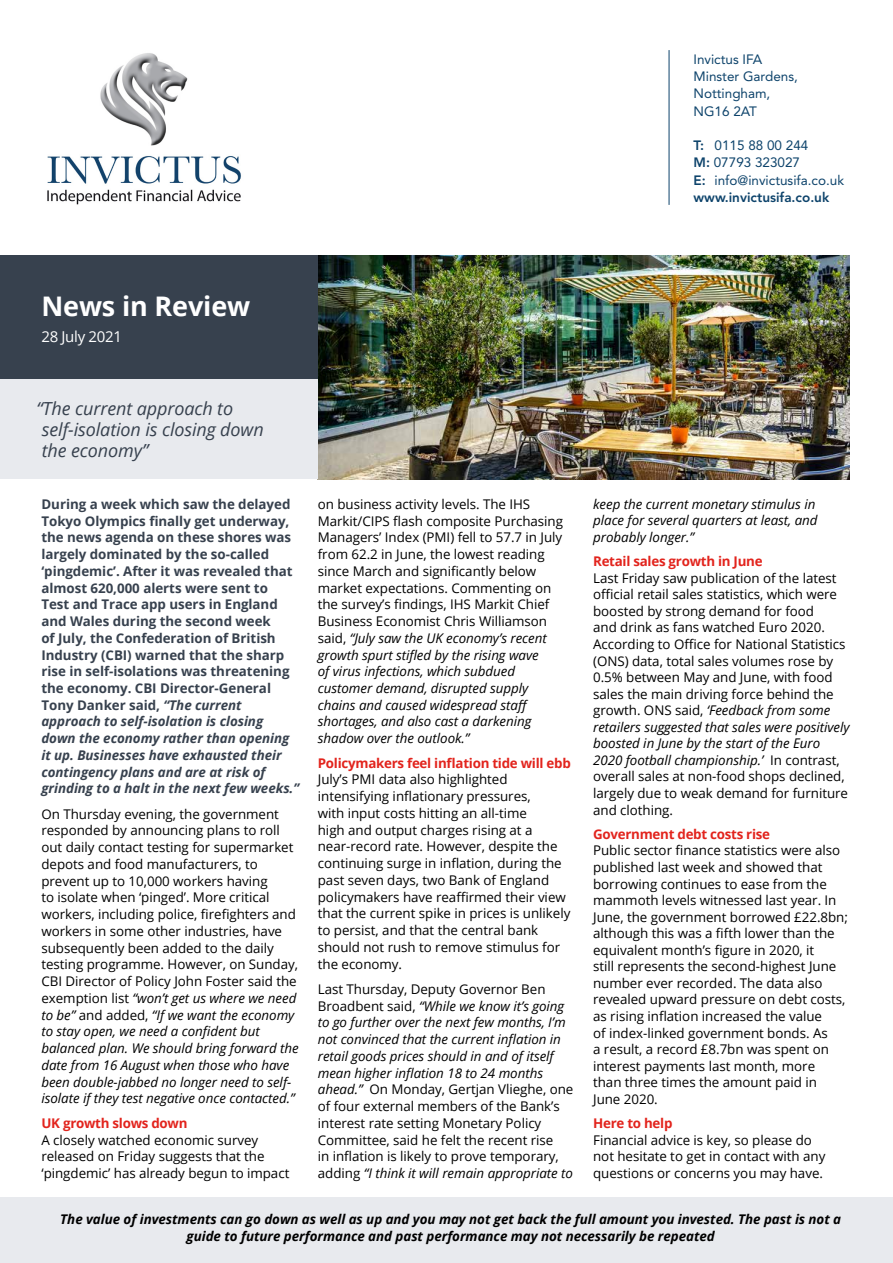
<style>
.page{position:relative;width:893px;height:1263px;background:#fff}
.page>*{position:absolute;margin:0;border:0;box-sizing:border-box;transform-origin:0 0}
.t1{font:700 27px "Open Sans";letter-spacing:-.005em;color:#fff}
.t2{font:italic 18px/21px "Open Sans";letter-spacing:-.005em;color:#37414e}
.t3{font:15px "Open Sans";letter-spacing:-.02em;color:#fff}
.t4{font:13.5px/17.2px "Avenir LT Std";color:#0d436b}
.t5{font:13.35px/16.8px "Open Sans";letter-spacing:-.005em;color:#000}
.t6{font:700 13.35px/16.8px "Open Sans";letter-spacing:-.005em;color:#37414e}
.t7{font:italic 700 13.35px/16.5px "Open Sans";letter-spacing:-.005em;color:#000;text-align:center}
.t8{font:700 13.35px "Open Sans";letter-spacing:-.02em;color:#e2241d}
.t9{font:italic 13.35px/16.5px "Open Sans";letter-spacing:-.005em;color:#000}
.s1{font-weight:800}
.s2{font-style:italic}
</style>
<div class="page">
<img style="left:318px;top:255px;width:531px;height:224px">
<div style="left:0;top:1197px;width:893px;height:66px;background:#e8eaee"></div>
<div style="left:0;top:378px;width:318px;height:101px;background:#e8eaee"></div>
<div style="left:0;top:255px;width:318px;height:123px;background:#37414e"></div>
<img style="left:47px;top:53px;width:194px;height:152px">
<hr style="left:669px;top:50px;width:1px;height:155px;background:#0d436b">
<h1 class="t1" style="left:41px;top:287px;width:210px">News in Review</h1>
<p class="t3" style="left:41px;top:327px;width:82px">28 July 2021</p>
<h2 class="t2" style="left:36px;top:397px;width:229px">“The current approach to self-isolation is closing down the economy”</h2>
<p class="t4" style="left:693px;top:50px;width:106px">Invictus IFA<br>Minster Gardens,<br>Nottingham,<br>NG16 2AT</p>
<p class="t4" style="left:693px;top:137px;width:152px"><span class="s1">T:</span> 0115 88 00 244<br><span class="s1">M:</span> 07793 323027<br><span class="s1">E:</span> info@invictusifa.co.uk <span class="s1">www.invictusifa.co.uk</span></p>
<p class="t6" style="left:41px;top:495px;width:259px">During a week which saw the delayed Tokyo Olympics finally get underway, the news agenda on these shores was largely dominated by the so-called ‘pingdemic’. After it was revealed that almost 620,000 alerts were sent to Test and Trace app users in England and Wales during the second week<br>of July, the Confederation of British Industry (CBI) warned that the sharp rise in self-isolations was threatening the economy. CBI Director-General Tony Danker said, <span class="s2">“The current approach to self-isolation is closing down the economy rather than opening it up. Businesses have exhausted their contingency plans and are at risk of grinding to a halt in the next few weeks.”</span></p>
<p class="t5" style="left:41px;top:805px;width:259px">On Thursday evening, the government responded by announcing plans to roll out daily contact testing for supermarket depots and food manufacturers, to prevent up to 10,000 workers having<br>to isolate when ‘pinged’. More critical workers, including police, firefighters and workers in some other industries, have subsequently been added to the daily testing programme. However, on Sunday, CBI Director of Policy John Foster said the exemption list <span class="s2">“won’t get us where we need to be”</span> and added, <span class="s2">“If we want the economy to stay open, we need a confident but balanced plan. We should bring forward the date from 16 August when those who have been double-jabbed no longer need to self&shy;isolate if they test negative once contacted.”</span></p>
<p class="t8" style="left:41px;top:1113px;width:148px">UK growth slows down</p>
<p class="t5" style="left:41px;top:1131px;width:249px">A closely watched economic survey released on Friday suggests that the ‘pingdemic’ has already begun to impact</p>
<p class="t9" style="left:593px;top:495px;width:226px">keep the current monetary stimulus in place for several quarters at least, and probably longer.”</p>
<p class="t8" style="left:593px;top:552px;width:171px">Retail sales growth in June</p>
<p class="t5" style="left:593px;top:569px;width:258px">Last Friday saw publication of the latest official retail sales statistics, which were boosted by strong demand for food<br>and drink as fans watched Euro 2020.<br>According to Office for National Statistics (ONS) data, total sales volumes rose by 0.5% between May and June, with food sales the main driving force behind the growth. ONS said, <span class="s2">‘Feedback from some retailers suggested that sales were positively boosted in June by the start of the Euro 2020 football championship.’</span> In contrast, overall sales at non-food shops declined, largely due to weak demand for furniture and clothing.</p>
<p class="t8" style="left:593px;top:825px;width:178px">Government debt costs rise</p>
<p class="t5" style="left:593px;top:842px;width:256px">Public sector finance statistics were also published last week and showed that borrowing continues to ease from the mammoth levels witnessed last year. In June, the government borrowed £22.8bn; although this was a fifth lower than the equivalent month’s figure in 2020, it<br>still represents the second-highest June number ever recorded. The data also revealed upward pressure on debt costs, as rising inflation increased the value<br>of index-linked government bonds. As<br>a result, a record £8.7bn was spent on interest payments last month, more<br>than three times the amount paid in<br>June 2020.</p>
<p class="t8" style="left:593px;top:1114px;width:81px">Here to help</p>
<p class="t5" style="left:593px;top:1131px;width:234px">Financial advice is key, so please do not hesitate to get in contact with any questions or concerns you may have.</p>
<p class="t7" style="left:60px;top:1211px;width:782px">The value of investments can go down as well as up and you may not get back the full amount you invested. The past is not a guide to future performance and past performance may not necessarily be repeated</p>
<p class="t5" style="left:318px;top:495px;width:247px">on business activity levels. The IHS Markit/CIPS flash composite Purchasing Managers’ Index (PMI) fell to 57.7 in July from 62.2 in June, the lowest reading since March and significantly below market expectations. Commenting on the survey’s findings, IHS Markit Chief Business Economist Chris Williamson said, <span class="s2">“July saw the UK economy’s recent growth spurt stifled by the rising wave<br>of virus infections, which subdued customer demand, disrupted supply chains and caused widespread staff shortages, and also cast a darkening shadow over the outlook.”</span></p>
<p class="t8" style="left:318px;top:753px;width:254px">Policymakers feel inflation tide will ebb</p>
<p class="t5" style="left:318px;top:771px;width:254px">July’s PMI data also highlighted intensifying inflationary pressures,<br>with input costs hitting an all-time<br>high and output charges rising at a near-record rate. However, despite the continuing surge in inflation, during the past seven days, two Bank of England policymakers have reaffirmed their view that the current spike in prices is unlikely to persist, and that the central bank should not rush to remove stimulus for the economy.</p>
<p class="t5" style="left:318px;top:980px;width:257px">Last Thursday, Deputy Governor Ben Broadbent said, <span class="s2">“While we know it’s going to go further over the next few months, I’m not convinced that the current inflation in retail goods prices should in and of itself mean higher inflation 18 to 24 months ahead.”</span> On Monday, Gertjan Vlieghe, one of four external members of the Bank’s interest rate setting Monetary Policy Committee, said he felt the recent rise<br>in inflation is likely to prove temporary, adding <span class="s2">“I think it will remain appropriate to</span></p>
</div>
